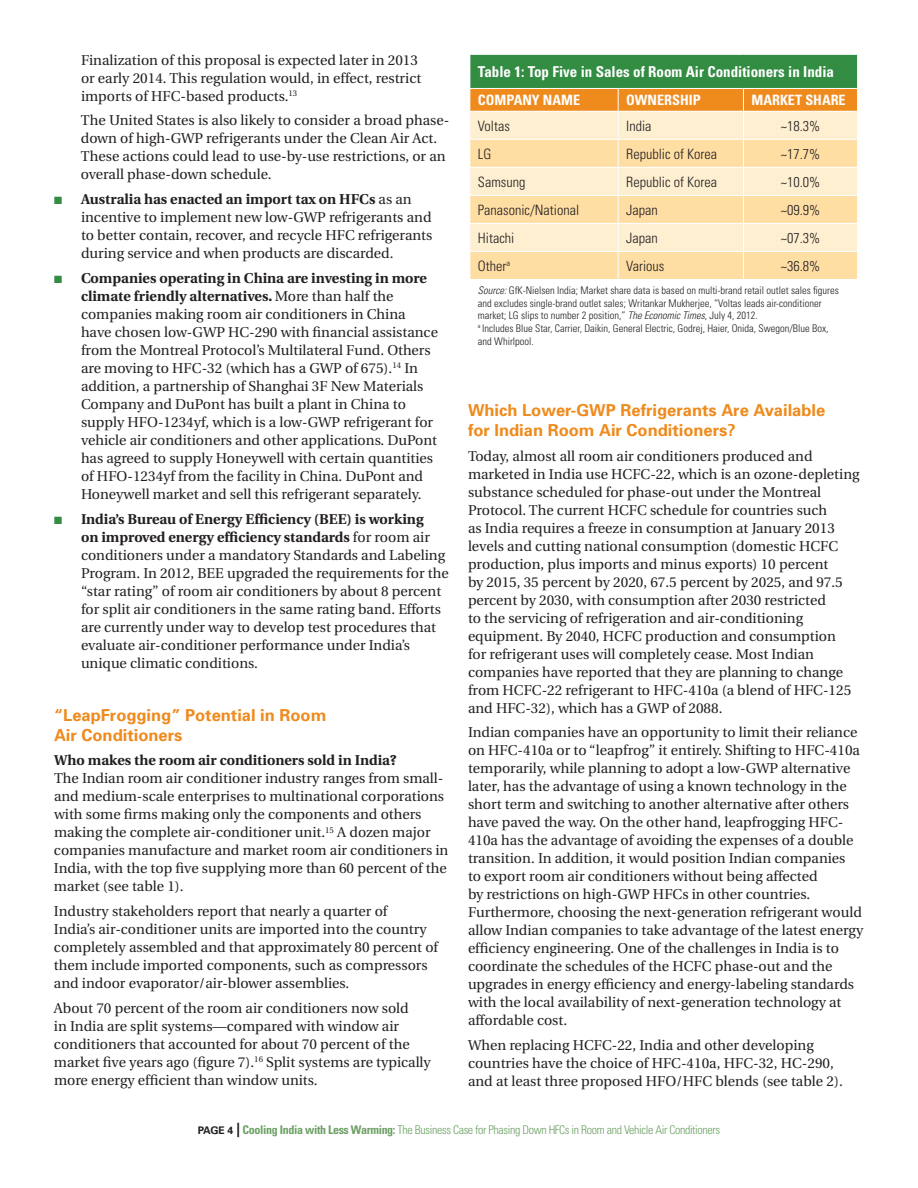
<style>
.page{position:relative;width:918px;height:1188px;background:#fff}
.page>*{position:absolute;margin:0;border:0;box-sizing:border-box;transform-origin:0 0}
.t1{font:700 16.5px/19.8px "Univers";color:#ef8a1d}
.t2{font:700 condensed 15px "Univers";color:#fff}
.t3{font:14.25px/18px "Utopia";color:#231f20}
.t4{font:300 condensed 14.25px "Univers";color:#231f20}
.t5{font:700 14.25px "Utopia";color:#231f20}
.t6{font:700 condensed 14.25px "Univers";color:#fff}
.t7{font:300 condensed 12px "Univers";letter-spacing:-.03em;color:#6da065}
.t8{font:300 condensed 10.5px/12.6px "Univers";color:#231f20}
.s1{font-weight:700}
.s2{font-style:italic}
.s3{font-weight:700;font-stretch:normal;font-size:10.5px;color:#231f20}
.s4{font-weight:400;font-stretch:ultra-condensed;font-size:19.5px;color:#231f20}
</style>
<div class="page">
<div style="left:470px;top:54px;width:388px;height:34px;background:#328c41"></div>
<hr style="left:470px;top:54px;width:148px;height:1px;background:#fff">
<hr style="left:470px;top:55px;width:1px;height:33px;background:#fff">
<hr style="left:618px;top:54px;width:125px;height:1px;background:#fff">
<hr style="left:743px;top:54px;width:115px;height:1px;background:#fff">
<hr style="left:857px;top:55px;width:1px;height:33px;background:#fff">
<svg style="left:470px;top:88px;width:388px;height:191px;background:#fcdcaa"></svg>
<hr style="left:470px;top:167px;width:148px;height:1px;background:#fff">
<hr style="left:618px;top:167px;width:125px;height:1px;background:#fff">
<hr style="left:743px;top:167px;width:115px;height:1px;background:#fff">
<p class="t3" style="left:81px;top:51px;width:342px">Finalization of this proposal is expected later in 2013 or early 2014. This regulation would, in effect, restrict imports of HFC-based products.<sup>13</sup></p>
<p class="t3" style="left:81px;top:112px;width:370px">The United States is also likely to consider a broad phase&shy;down of high-GWP refrigerants under the Clean Air Act.<br>These actions could lead to use-by-use restrictions, or an overall phase-down schedule.</p>
<p class="t3" style="left:81px;top:191px;width:353px"><span class="s1">Australia has enacted an import tax on HFCs</span> as an incentive to implement new low-GWP refrigerants and to better contain, recover, and recycle HFC refrigerants during service and when products are discarded.</p>
<p class="t3" style="left:81px;top:269px;width:359px"><span class="s1">Companies operating in China are investing in more climate friendly alternatives.</span> More than half the companies making room air conditioners in China have chosen low-GWP HC-290 with financial assistance from the Montreal Protocol’s Multilateral Fund. Others are moving to HFC-32 (which has a GWP of 675).<sup>14</sup> In addition, a partnership of Shanghai 3F New Materials Company and DuPont has built a plant in China to supply HFO-1234yf, which is a low-GWP refrigerant for vehicle air conditioners and other applications. DuPont has agreed to supply Honeywell with certain quantities of HFO-1234yf from the facility in China. DuPont and Honeywell market and sell this refrigerant separately.</p>
<p class="t3" style="left:81px;top:510px;width:369px"><span class="s1">India’s Bureau of Energy Efficiency (BEE) is working<br>on improved energy efficiency standards</span> for room air conditioners under a mandatory Standards and Labeling Program. In 2012, BEE upgraded the requirements for the “star rating” of room air conditioners by about 8 percent for split air conditioners in the same rating band. Efforts are currently under way to develop test procedures that evaluate air-conditioner performance under India’s unique climatic conditions.</p>
<p class="t1" style="left:54px;top:705px;width:274px">“LeapFrogging” Potential in Room<br>Air Conditioners</p>
<p class="t5" style="left:54px;top:752px;width:344px">Who makes the room air conditioners sold in India?</p>
<p class="t3" style="left:54px;top:770px;width:396px">The Indian room air conditioner industry ranges from small&shy;and medium-scale enterprises to multinational corporations with some firms making only the components and others making the complete air-conditioner unit.<sup>15</sup> A dozen major companies manufacture and market room air conditioners in India, with the top five supplying more than 60 percent of the market (see table 1).</p>
<p class="t3" style="left:54px;top:903px;width:386px">Industry stakeholders report that nearly a quarter of<br>India’s air-conditioner units are imported into the country completely assembled and that approximately 80 percent of them include imported components, such as compressors and indoor evaporator/air-blower assemblies.</p>
<p class="t3" style="left:54px;top:999px;width:378px">About 70 percent of the room air conditioners now sold<br>in India are split systems—compared with window air conditioners that accounted for about 70 percent of the market five years ago (figure 7).<sup>16</sup> Split systems are typically more energy efficient than window units.</p>
<p class="t2" style="left:478px;top:63px;width:358px">Table 1: Top Five in Sales of Room Air Conditioners in India</p>
<p class="t6" style="left:478px;top:92px;width:104px">COMPANY NAME</p>
<p class="t6" style="left:626px;top:92px;width:76px">OWNERSHIP</p>
<p class="t6" style="left:752px;top:92px;width:96px">MARKET SHARE</p>
<p class="t4" style="left:478px;top:117px;width:33px">Voltas</p>
<p class="t4" style="left:626px;top:117px;width:27px">India</p>
<p class="t4" style="left:781px;top:117px;width:41px">~18.3%</p>
<p class="t4" style="left:478px;top:145px;width:15px">LG</p>
<p class="t4" style="left:626px;top:145px;width:92px">Republic of Korea</p>
<p class="t4" style="left:781px;top:145px;width:41px">~17.7%</p>
<p class="t4" style="left:478px;top:173px;width:49px">Samsung</p>
<p class="t4" style="left:626px;top:173px;width:92px">Republic of Korea</p>
<p class="t4" style="left:781px;top:173px;width:41px">~10.0%</p>
<p class="t4" style="left:478px;top:201px;width:103px">Panasonic/National</p>
<p class="t4" style="left:626px;top:201px;width:33px">Japan</p>
<p class="t4" style="left:781px;top:201px;width:41px">~09.9%</p>
<p class="t4" style="left:478px;top:229px;width:38px">Hitachi</p>
<p class="t4" style="left:626px;top:229px;width:33px">Japan</p>
<p class="t4" style="left:781px;top:229px;width:41px">~07.3%</p>
<p class="t4" style="left:478px;top:257px;width:34px">Other<sup>a</sup></p>
<p class="t4" style="left:626px;top:257px;width:40px">Various</p>
<p class="t4" style="left:781px;top:257px;width:41px">~36.8%</p>
<p class="t8" style="left:478px;top:284px;width:362px"><span class="s2">Source:</span> GfK-Nielsen India; Market share data is based on multi-brand retail outlet sales figures and excludes single-brand outlet sales; Writankar Mukherjee, “Voltas leads air-conditioner market; LG slips to number 2 position,” <span class="s2">The Economic Times</span>, July 4, 2012.<br><sup>a</sup> Includes Blue Star, Carrier, Daikin, General Electric, Godrej, Haier, Onida, Swegon/Blue Box, and Whirlpool.</p>
<p class="t1" style="left:468px;top:400px;width:359px">Which Lower-GWP Refrigerants Are Available for Indian Room Air Conditioners?</p>
<p class="t3" style="left:468px;top:447px;width:393px">Today, almost all room air conditioners produced and marketed in India use HCFC-22, which is an ozone-depleting substance scheduled for phase-out under the Montreal Protocol. The current HCFC schedule for countries such<br>as India requires a freeze in consumption at January 2013 levels and cutting national consumption (domestic HCFC production, plus imports and minus exports) 10 percent<br>by 2015, 35 percent by 2020, 67.5 percent by 2025, and 97.5 percent by 2030, with consumption after 2030 restricted<br>to the servicing of refrigeration and air-conditioning equipment. By 2040, HCFC production and consumption<br>for refrigerant uses will completely cease. Most Indian companies have reported that they are planning to change from HCFC-22 refrigerant to HFC-410a (a blend of HFC-125 and HFC-32), which has a GWP of 2088.</p>
<p class="t3" style="left:468px;top:724px;width:397px">Indian companies have an opportunity to limit their reliance on HFC-410a or to “leapfrog” it entirely. Shifting to HFC-410a temporarily, while planning to adopt a low-GWP alternative later, has the advantage of using a known technology in the short term and switching to another alternative after others have paved the way. On the other hand, leapfrogging HFC-410a has the advantage of avoiding the expenses of a double transition. In addition, it would position Indian companies<br>to export room air conditioners without being affected<br>by restrictions on high-GWP HFCs in other countries.<br>Furthermore, choosing the next-generation refrigerant would allow Indian companies to take advantage of the latest energy efficiency engineering. One of the challenges in India is to coordinate the schedules of the HCFC phase-out and the upgrades in energy efficiency and energy-labeling standards with the local availability of next-generation technology at affordable cost.</p>
<p class="t3" style="left:468px;top:1037px;width:376px">When replacing HCFC-22, India and other developing countries have the choice of HFC-410a, HFC-32, HC-290, and at least three proposed HFO/HFC blends (see table 2).</p>
<p class="t7" style="left:198px;top:1123px;width:524px"><span class="s3">PAGE 4</span> <span class="s4">|</span> <span class="s1">Cooling India with Less Warming:</span> The Business Case for Phasing Down HFCs in Room and Vehicle Air Conditioners</p>
</div>
